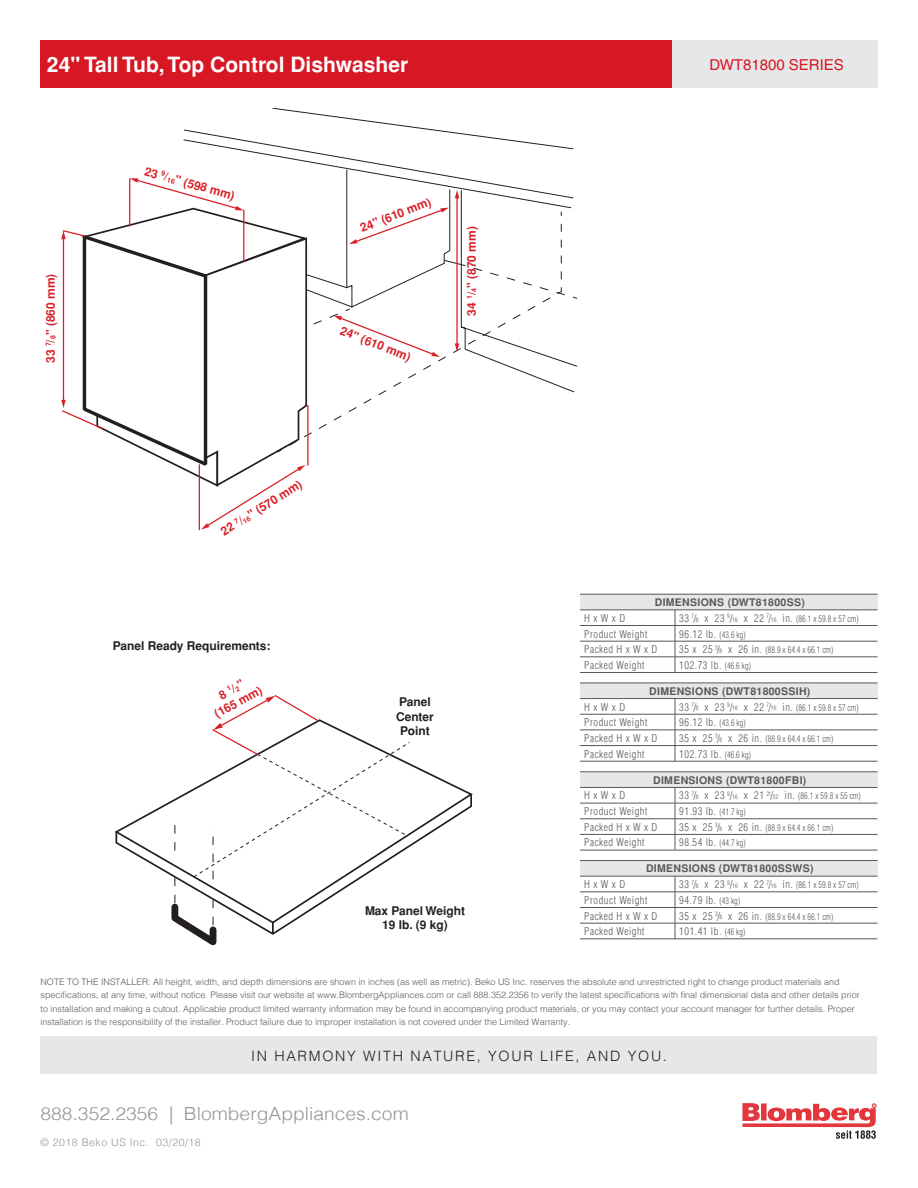
<style>
.page{position:relative;width:918px;height:1188px;background:#fff}
.page>*{position:absolute;margin:0;border:0;box-sizing:border-box;transform-origin:0 0}
.t1{font:700 21px "Helvetica";color:#fff}
.t2{font:300 18px "Helvetica";color:#939598;scale:1.07 1}
.t3{font:15px "Helvetica";color:#d71824}
.t4{font:300 14.25px "Helvetica";letter-spacing:.12em;color:#231f20}
.t5{font:700 12px/14.2px "Helvetica";color:#d92028;text-align:center}
.t6{font:700 12px/14.4px "Helvetica";color:#231f20;text-align:center}
.t7{font:300 condensed 10.5px "Helvetica";letter-spacing:.05em;color:#57585a}
.t8{font:700 10.5px "Helvetica";letter-spacing:.03em;color:#57585a}
.t9{font:300 10.5px "Helvetica";letter-spacing:.05em;color:#939598}
.t10{font:300 9px/13.5px "Helvetica";color:#57585a}
.t11{font:300 condensed 9px "Helvetica";letter-spacing:.01em;color:#57585a;scale:.9 1}
.s1{font-size:7.05px}
.s2{font-size:10.5px}
.s3{font-size:6.15px}
.s4{font-size:9px}
</style>
<div class="page">
<svg style="left:742px;top:1103px;width:134px;height:36px"></svg>
<div style="left:40px;top:1036px;width:837px;height:38px;background:#e6e7e9"></div>
<div style="left:40px;top:40px;width:632px;height:48px;background:#d71824"></div>
<div style="left:672px;top:40px;width:205px;height:48px;background:#e6e7e9"></div>
<svg style="left:183px;top:108px;width:391px;height:70px"></svg>
<svg style="left:114px;top:763px;width:359px;height:111px"></svg>
<svg style="left:61px;top:230px;width:139px;height:301px"></svg>
<svg style="left:80px;top:178px;width:497px;height:352px"></svg>
<svg style="left:168px;top:695px;width:242px;height:250px"></svg>
<div style="left:580px;top:772px;width:298px;height:15px;background:#e6e7e9"></div>
<svg style="left:580px;top:787px;width:298px;height:63px"></svg>
<hr style="left:675px;top:850px;width:203px;height:1px;background:#57585a">
<hr style="left:580px;top:787px;width:95px;height:1px;background:#57585a">
<hr style="left:580px;top:819px;width:95px;height:1px;background:#57585a">
<hr style="left:580px;top:803px;width:95px;height:1px;background:#57585a">
<hr style="left:580px;top:834px;width:95px;height:1px;background:#57585a">
<hr style="left:580px;top:850px;width:95px;height:1px;background:#57585a">
<hr style="left:580px;top:772px;width:95px;height:1px;background:#57585a">
<hr style="left:675px;top:772px;width:203px;height:1px;background:#57585a">
<div style="left:580px;top:861px;width:298px;height:15px;background:#e6e7e9"></div>
<svg style="left:580px;top:876px;width:298px;height:63px"></svg>
<hr style="left:675px;top:939px;width:203px;height:1px;background:#57585a">
<hr style="left:580px;top:876px;width:95px;height:1px;background:#57585a">
<hr style="left:580px;top:907px;width:95px;height:1px;background:#57585a">
<hr style="left:580px;top:892px;width:95px;height:1px;background:#57585a">
<hr style="left:580px;top:923px;width:95px;height:1px;background:#57585a">
<hr style="left:580px;top:939px;width:95px;height:1px;background:#57585a">
<hr style="left:580px;top:860px;width:95px;height:1px;background:#57585a">
<hr style="left:675px;top:860px;width:203px;height:1px;background:#57585a">
<div style="left:580px;top:594px;width:298px;height:16px;background:#e6e7e9"></div>
<svg style="left:580px;top:610px;width:298px;height:62px"></svg>
<hr style="left:675px;top:672px;width:203px;height:1px;background:#57585a">
<hr style="left:580px;top:610px;width:95px;height:1px;background:#57585a">
<hr style="left:580px;top:641px;width:95px;height:1px;background:#57585a">
<hr style="left:580px;top:625px;width:95px;height:1px;background:#57585a">
<hr style="left:580px;top:657px;width:95px;height:1px;background:#57585a">
<hr style="left:580px;top:672px;width:95px;height:1px;background:#57585a">
<hr style="left:580px;top:594px;width:95px;height:1px;background:#57585a">
<hr style="left:675px;top:594px;width:203px;height:1px;background:#57585a">
<div style="left:580px;top:683px;width:298px;height:16px;background:#e6e7e9"></div>
<hr style="left:675px;top:698px;width:203px;height:1px;background:#57585a">
<svg style="left:580px;top:699px;width:298px;height:62px"></svg>
<hr style="left:675px;top:761px;width:203px;height:1px;background:#57585a">
<hr style="left:580px;top:698px;width:95px;height:1px;background:#57585a">
<hr style="left:580px;top:730px;width:95px;height:1px;background:#57585a">
<hr style="left:580px;top:714px;width:95px;height:1px;background:#57585a">
<hr style="left:580px;top:745px;width:95px;height:1px;background:#57585a">
<hr style="left:580px;top:761px;width:95px;height:1px;background:#57585a">
<hr style="left:580px;top:683px;width:95px;height:1px;background:#57585a">
<hr style="left:675px;top:683px;width:203px;height:1px;background:#57585a">
<h1 class="t1" style="left:47px;top:53px;width:363px">24" Tall Tub, Top Control Dishwasher</h1>
<h3 class="t3" style="left:710px;top:56px;width:136px">DWT81800 SERIES</h3>
<h3 class="t5" style="left:43px;top:363px;width:91px;rotate:-90deg">33 <sup>7</sup>/<span class="s1">8</span>" (860 mm)</h3>
<h3 class="t5" style="left:147px;top:164px;width:95px;rotate:16deg">23 <sup>9</sup>/<span class="s1">16</span>" (598 mm)</h3>
<h3 class="t5" style="left:358px;top:221px;width:76px;rotate:-21deg">24" (610 mm)</h3>
<h3 class="t5" style="left:343px;top:323px;width:76px;rotate:21deg">24" (610 mm)</h3>
<h3 class="t5" style="left:464px;top:316px;width:91px;rotate:-90deg">34 <sup>1</sup>/<span class="s1">4</span>" (870 mm)</h3>
<h3 class="t5" style="left:218px;top:526px;width:95px;rotate:-32deg">22 <sup>7</sup>/<span class="s1">16</span>" (570 mm)</h3>
<h3 class="t6" style="left:113px;top:639px;width:159px">Panel Ready Requirements:</h3>
<h3 class="t5" style="left:205px;top:696px;width:54px;rotate:-29deg">8 <sup>1</sup>/<span class="s1">2</span>" (165 mm)</h3>
<h3 class="t6" style="left:396px;top:695px;width:39px">Panel<br>Center<br>Point</h3>
<h3 class="t6" style="left:365px;top:903px;width:101px">Max Panel Weight<br>19 lb. (9 kg)</h3>
<p class="t8" style="left:655px;top:596px;width:152px">DIMENSIONS (DWT81800SS)</p>
<p class="t7" style="left:584px;top:612px;width:42px">H x W x D</p>
<p class="t11" style="left:679px;top:613px;width:201px"><span class="s2">33</span> <sup>7</sup><span class="s2">/</span><span class="s3">8</span> <span class="s2">x 23</span> <sup>9</sup><span class="s2">/</span><span class="s3">16</span> <span class="s2">x 22</span> <sup>7</sup><span class="s2">/</span><span class="s3">16</span> <span class="s2">in.</span> (86.1 x 59.8 x 57 cm)</p>
<p class="t7" style="left:584px;top:627px;width:65px">Product Weight</p>
<p class="t7" style="left:679px;top:627px;width:68px">96.12 lb. <span class="s4">(43.6 kg)</span></p>
<p class="t7" style="left:584px;top:643px;width:75px">Packed H x W x D</p>
<p class="t11" style="left:679px;top:644px;width:173px"><span class="s2">35 x 25</span> <sup>3</sup><span class="s2">/</span><span class="s3">8</span> <span class="s2">x 26 in.</span> (88.9 x 64.4 x 66.1 cm)</p>
<p class="t7" style="left:584px;top:658px;width:62px">Packed Weight</p>
<p class="t7" style="left:679px;top:658px;width:73px">102.73 lb. <span class="s4">(46.6 kg)</span></p>
<p class="t8" style="left:649px;top:685px;width:163px">DIMENSIONS (DWT81800SSIH)</p>
<p class="t7" style="left:584px;top:700px;width:42px">H x W x D</p>
<p class="t11" style="left:679px;top:702px;width:201px"><span class="s2">33</span> <sup>7</sup><span class="s2">/</span><span class="s3">8</span> <span class="s2">x 23</span> <sup>9</sup><span class="s2">/</span><span class="s3">16</span> <span class="s2">x 22</span> <sup>7</sup><span class="s2">/</span><span class="s3">16</span> <span class="s2">in.</span> (86.1 x 59.8 x 57 cm)</p>
<p class="t7" style="left:584px;top:716px;width:65px">Product Weight</p>
<p class="t7" style="left:679px;top:716px;width:68px">96.12 lb. <span class="s4">(43.6 kg)</span></p>
<p class="t7" style="left:584px;top:732px;width:75px">Packed H x W x D</p>
<p class="t11" style="left:679px;top:733px;width:173px"><span class="s2">35 x 25</span> <sup>3</sup><span class="s2">/</span><span class="s3">8</span> <span class="s2">x 26 in.</span> (88.9 x 64.4 x 66.1 cm)</p>
<p class="t7" style="left:584px;top:747px;width:62px">Packed Weight</p>
<p class="t7" style="left:679px;top:747px;width:73px">102.73 lb. <span class="s4">(46.6 kg)</span></p>
<p class="t8" style="left:653px;top:774px;width:155px">DIMENSIONS (DWT81800FBI)</p>
<p class="t7" style="left:584px;top:789px;width:42px">H x W x D</p>
<p class="t11" style="left:679px;top:791px;width:203px"><span class="s2">33</span> <sup>7</sup><span class="s2">/</span><span class="s3">8</span> <span class="s2">x 23</span> <sup>9</sup><span class="s2">/</span><span class="s3">16</span> <span class="s2">x 21</span> <sup>21</sup><span class="s2">/</span><span class="s3">32</span> <span class="s2">in.</span> (86.1 x 59.8 x 55 cm)</p>
<p class="t7" style="left:584px;top:805px;width:65px">Product Weight</p>
<p class="t7" style="left:679px;top:805px;width:68px">91.93 lb. <span class="s4">(41.7 kg)</span></p>
<p class="t7" style="left:584px;top:820px;width:75px">Packed H x W x D</p>
<p class="t11" style="left:679px;top:822px;width:173px"><span class="s2">35 x 25</span> <sup>3</sup><span class="s2">/</span><span class="s3">8</span> <span class="s2">x 26 in.</span> (88.9 x 64.4 x 66.1 cm)</p>
<p class="t7" style="left:584px;top:836px;width:62px">Packed Weight</p>
<p class="t7" style="left:679px;top:836px;width:68px">98.54 lb. <span class="s4">(44.7 kg)</span></p>
<p class="t8" style="left:646px;top:863px;width:169px">DIMENSIONS (DWT81800SSWS)</p>
<p class="t7" style="left:584px;top:878px;width:42px">H x W x D</p>
<p class="t11" style="left:679px;top:879px;width:201px"><span class="s2">33</span> <sup>7</sup><span class="s2">/</span><span class="s3">8</span> <span class="s2">x 23</span> <sup>9</sup><span class="s2">/</span><span class="s3">16</span> <span class="s2">x 22</span> <sup>7</sup><span class="s2">/</span><span class="s3">16</span> <span class="s2">in.</span> (86.1 x 59.8 x 57 cm)</p>
<p class="t7" style="left:584px;top:893px;width:65px">Product Weight</p>
<p class="t7" style="left:679px;top:893px;width:62px">94.79 lb. <span class="s4">(43 kg)</span></p>
<p class="t7" style="left:584px;top:909px;width:75px">Packed H x W x D</p>
<p class="t11" style="left:679px;top:911px;width:173px"><span class="s2">35 x 25</span> <sup>3</sup><span class="s2">/</span><span class="s3">8</span> <span class="s2">x 26 in.</span> (88.9 x 64.4 x 66.1 cm)</p>
<p class="t7" style="left:584px;top:925px;width:62px">Packed Weight</p>
<p class="t7" style="left:679px;top:925px;width:68px">101.41 lb. <span class="s4">(46 kg)</span></p>
<p class="t10" style="left:40px;top:974px;width:821px">NOTE TO THE INSTALLER: All height, width, and depth dimensions are shown in inches (as well as metric). Beko US Inc. reserves the absolute and unrestricted right to change product materials and specifications, at any time, without notice. Please visit our website at www.BlombergAppliances.com or call 888.352.2356 to verify the latest specifications with final dimensional data and other details prior to installation and making a cutout. Applicable product limited warranty information may be found in accompanying product materials, or you may contact your account manager for further details. Proper installation is the responsibility of the installer. Product failure due to improper installation is not covered under the Limited Warranty.</p>
<h3 class="t4" style="left:251px;top:1043px;width:417px">IN HARMONY WITH NATURE, YOUR LIFE, AND YOU.</h3>
<h2 class="t2" style="left:40px;top:1098px;width:346px">888.352.2356 | BlombergAppliances.com</h2>
<p class="t9" style="left:40px;top:1134px;width:162px">© 2018 Beko US Inc. 03/20/18</p>
</div>
